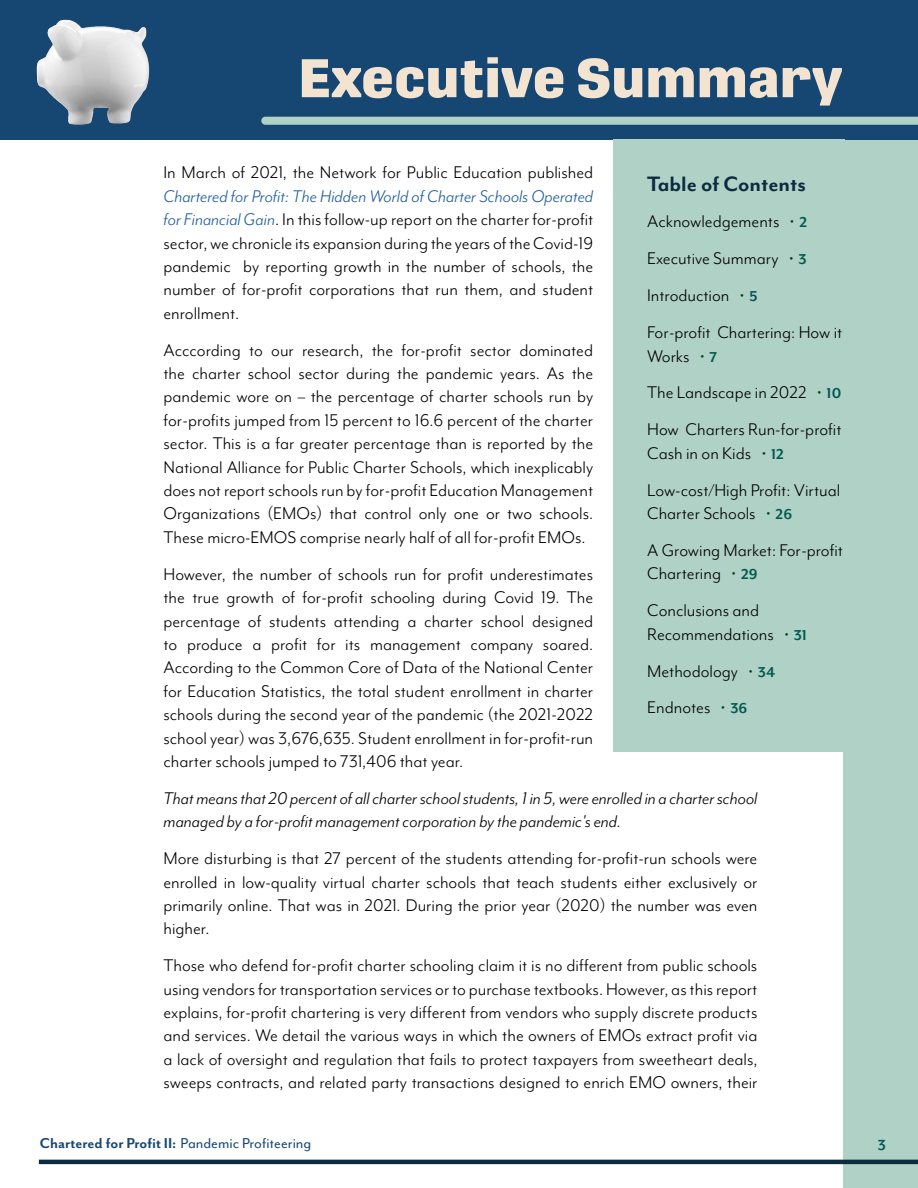
<style>
.page{position:relative;width:918px;height:1188px;background:#fff}
.page>*{position:absolute;margin:0;border:0;box-sizing:border-box;transform-origin:0 0}
.t1{font:800 54px "Protipo Wide";color:#f3e3d1}
.t2{font:700 24px "Mr Eaves Mod OT";color:#0b2b40}
.t3{font:19.5px/23.4px "Mr Eaves Mod OT";color:#000}
.t4{font:italic 19.5px/23.4px "Mr Eaves Mod OT";color:#000}
.t5{font:700 16.5px "Mr Eaves San OT";color:#164773}
.t6{font:700 16.5px "Mr Eaves San OT";color:#025951}
.s1{font-style:italic;color:#215e9e}
.s2{color:#014010}
.s3{font-weight:700;font-size:16.5px;color:#025951}
.s4{font-family:"Mr Eaves Mod OT";font-weight:400}
</style>
<div class="page">
<div style="left:844px;top:130px;width:74px;height:1058px;background:#b0d1c5"></div>
<div style="left:0;top:0;width:918px;height:140px;background:#164773"></div>
<hr style="left:39px;top:1160px;width:879px;height:4px;background:#0b2b40">
<svg style="left:261px;top:117px;width:657px;height:8px;background:#abccc2"></svg>
<img style="left:36px;top:19px;width:114px;height:106px">
<div style="left:613px;top:140px;width:232px;height:612px;background:#b0d1c5"></div>
<h1 class="t1" style="left:298px;top:46px;width:546px">Executive Summary</h1>
<p class="t3" style="left:164px;top:161px;width:431px">In March of 2021, the Network for Public Education published</p>
<p class="t3" style="left:164px;top:184px;width:431px;text-align:justify"><span class="s1">Chartered for Profit: The Hidden World of Charter Schools Operated for Financial Gain</span>. In this follow-up report on the charter for-profit sector, we chronicle its expansion during the years of the Covid-19 pandemic by reporting growth in the number of schools, the number of for-profit corporations that run them, and student enrollment.</p>
<p class="t3" style="left:164px;top:338px;width:431px;text-align:justify">Acccording to our research, the for-profit sector dominated the charter school sector during the pandemic years. As the pandemic wore on – the percentage of charter schools run by for-profits jumped from 15 percent to 16.6 percent of the charter sector. This is a far greater percentage than is reported by the National Alliance for Public Charter Schools, which inexplicably does not report schools run by for-profit Education Management Organizations (EMOs) that control only one or two schools.<br>These micro-EMOS comprise nearly half of all for-profit EMOs.</p>
<p class="t3" style="left:164px;top:562px;width:431px;text-align:justify">However, the number of schools run for profit underestimates the true growth of for-profit schooling during Covid 19. The percentage of students attending a charter school designed to produce a profit for its management company soared.<br>According to the Common Core of Data of the National Center for Education Statistics, the total student enrollment in charter schools during the second year of the pandemic (the 2021-2022 school year) was 3,676,635. Student enrollment in for-profit-run charter schools jumped to 731,406 that year.</p>
<p class="t4" style="left:164px;top:786px;width:596px">That means that 20 percent of all charter school students, 1 in 5, were enrolled in a charter school managed by a for-profit management corporation by the pandemic's end.</p>
<p class="t3" style="left:164px;top:846px;width:596px;text-align:justify">More disturbing is that 27 percent of the students attending for-profit-run schools were enrolled in low-quality virtual charter schools that teach students either exclusively or primarily online. That was in 2021. During the prior year (2020) the number was even higher.</p>
<p class="t3" style="left:164px;top:954px;width:596px;text-align:justify">Those who defend for-profit charter schooling claim it is no different from public schools using vendors for transportation services or to purchase textbooks. However, as this report explains, for-profit chartering is very different from vendors who supply discrete products and services. We detail the various ways in which the owners of EMOs extract profit via a lack of oversight and regulation that fails to protect taxpayers from sweetheart deals, sweeps contracts, and related party transactions designed to enrich EMO owners, their</p>
<p class="t2" style="left:647px;top:170px;width:160px">Table of Contents</p>
<p class="t3" style="left:647px;top:203px;width:197px;line-height:36.9px">Acknowledgements <span class="s2">•</span> <span class="s3">2<br></span>Executive Summary <span class="s2">•</span> <span class="s3">3<br></span>Introduction <span class="s2">•</span> <span class="s3">5<br></span>For-profit Chartering: How it</p>
<p class="t3" style="left:647px;top:337px;width:196px;line-height:36.9px">Works <span class="s2">•</span> <span class="s3">7<br></span>The Landscape in 2022 <span class="s2">•</span> <span class="s3">10<br></span>How Charters Run-for-profit</p>
<p class="t3" style="left:647px;top:434px;width:195px;line-height:36.9px">Cash in on Kids <span class="s2">•</span> <span class="s3">12<br></span>Low-cost/High Profit: Virtual</p>
<p class="t3" style="left:647px;top:495px;width:197px;line-height:36.9px">Charter Schools <span class="s2">•</span> <span class="s3">26<br></span>A Growing Market: For-profit</p>
<p class="t3" style="left:647px;top:555px;width:114px;line-height:36.9px">Chartering <span class="s2">•</span> <span class="s3">29<br></span>Conclusions and</p>
<p class="t3" style="left:647px;top:615px;width:161px;line-height:36.9px">Recommendations <span class="s2">•</span> <span class="s3">31<br></span>Methodology <span class="s2">•</span> <span class="s3">34<br></span>Endnotes <span class="s2">•</span> <span class="s3">36</span></p>
<p class="t5" style="left:40px;top:1134px;width:273px">Chartered for Profit II: <span class="s4">Pandemic Profiteering</span></p>
<p class="t6" style="left:878px;top:1133px;width:10px">3</p>
</div>
